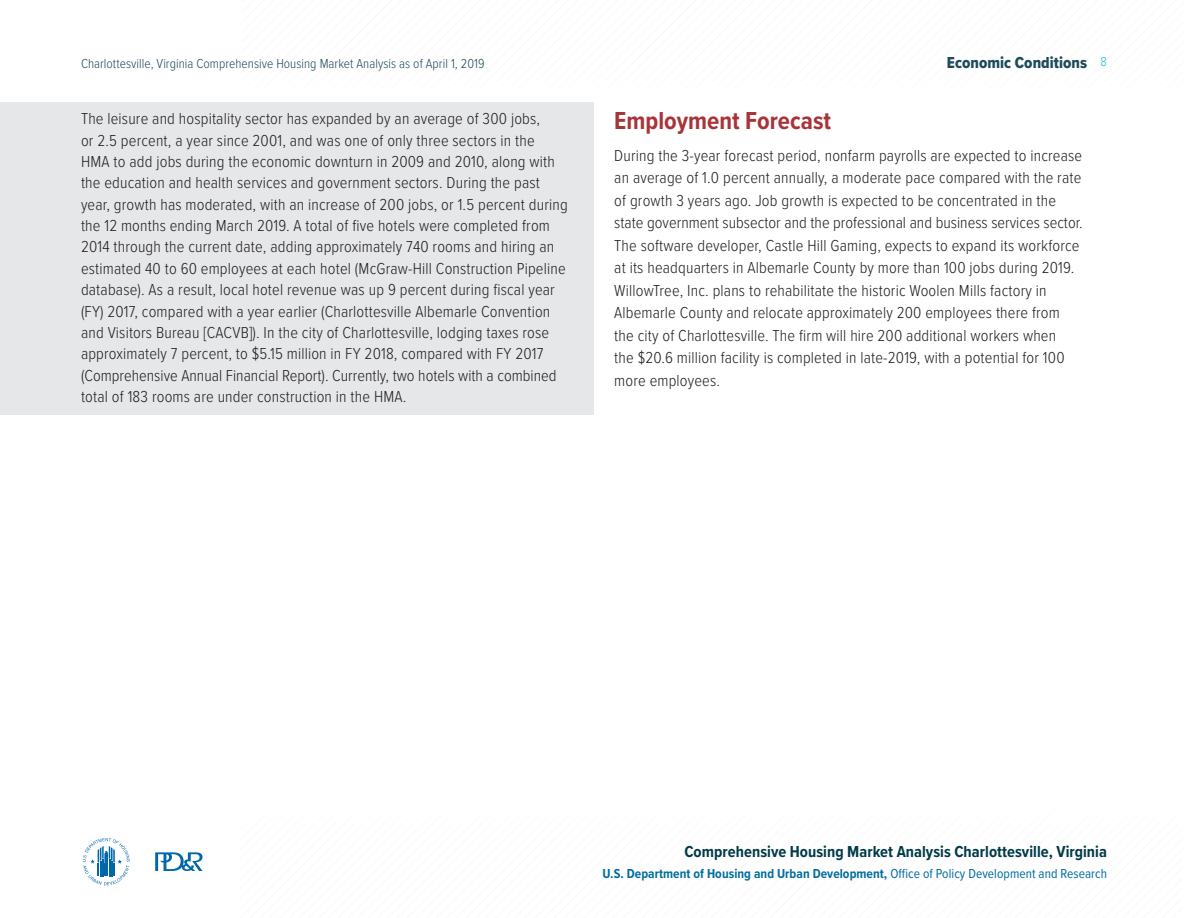
<style>
.page{position:relative;width:1188px;height:918px;background:#fff}
.page>*{position:absolute;margin:0;border:0;box-sizing:border-box;transform-origin:0 0}
.t1{font:700 25.5px "Proxima Nova Cond";color:#a83439}
.t2{font:300 16.5px/21.3px "Proxima Nova Cond";letter-spacing:.01em;color:#231f20}
.t3{font:700 16.5px "Proxima Nova Cond";letter-spacing:.005em;color:#003a48}
.t4{font:16.5px "Proxima Nova Cond Extrabld";letter-spacing:.005em;color:#1e4b5a}
.t5{font:700 13.5px "Proxima Nova Cond";letter-spacing:.005em;color:#006e9f}
.t6{font:300 13.5px "Proxima Nova Cond";letter-spacing:.005em;color:#1e4b5a}
.s1{font-family:"Proxima Nova Cond";font-weight:300;font-size:13.5px;color:#1bbce8}
.s2{font-weight:400}
</style>
<div class="page">
<div style="left:0;top:103px;width:594px;height:312px;background:#e6e7e9"></div>
<svg style="left:83px;top:838px;width:47px;height:47px"></svg>
<svg style="left:155px;top:852px;width:48px;height:19px"></svg>
<p class="t6" style="left:81px;top:53px;width:405px">Charlottesville, Virginia Comprehensive Housing Market Analysis as of April 1, 2019</p>
<p class="t4" style="left:947px;top:50px;width:162px">Economic Conditions <span class="s1">8</span></p>
<p class="t2" style="left:81px;top:107px;width:488px">The leisure and hospitality sector has expanded by an average of 300 jobs,<br>or 2.5 percent, a year since 2001, and was one of only three sectors in the<br>HMA to add jobs during the economic downturn in 2009 and 2010, along with the education and health services and government sectors. During the past year, growth has moderated, with an increase of 200 jobs, or 1.5 percent during the 12 months ending March 2019. A total of five hotels were completed from 2014 through the current date, adding approximately 740 rooms and hiring an estimated 40 to 60 employees at each hotel (McGraw-Hill Construction Pipeline database). As a result, local hotel revenue was up 9 percent during fiscal year (FY) 2017, compared with a year earlier (Charlottesville Albemarle Convention and Visitors Bureau [CACVB]). In the city of Charlottesville, lodging taxes rose approximately 7 percent, to $5.15 million in FY 2018, compared with FY 2017 (Comprehensive Annual Financial Report). Currently, two hotels with a combined total of 183 rooms are under construction in the HMA.</p>
<h3 class="t1" style="left:614px;top:102px;width:218px">Employment Forecast</h3>
<p class="t2" style="left:614px;top:143px;width:470px;line-height:22.5px">During the 3-year forecast period, nonfarm payrolls are expected to increase an average of 1.0 percent annually, a moderate pace compared with the rate of growth 3 years ago. Job growth is expected to be concentrated in the state government subsector and the professional and business services sector.<br>The software developer, Castle Hill Gaming, expects to expand its workforce at its headquarters in Albemarle County by more than 100 jobs during 2019.<br>WillowTree, Inc. plans to rehabilitate the historic Woolen Mills factory in Albemarle County and relocate approximately 200 employees there from the city of Charlottesville. The firm will hire 200 additional workers when<br>the $20.6 million facility is completed in late-2019, with a potential for 100 more employees.</p>
<p class="t3" style="left:684px;top:839px;width:424px">Comprehensive Housing Market Analysis Charlottesville, Virginia</p>
<p class="t5" style="left:602px;top:863px;width:506px">U.S. Department of Housing and Urban Development, <span class="s2">Office of Policy Development and Research</span></p>
</div>
